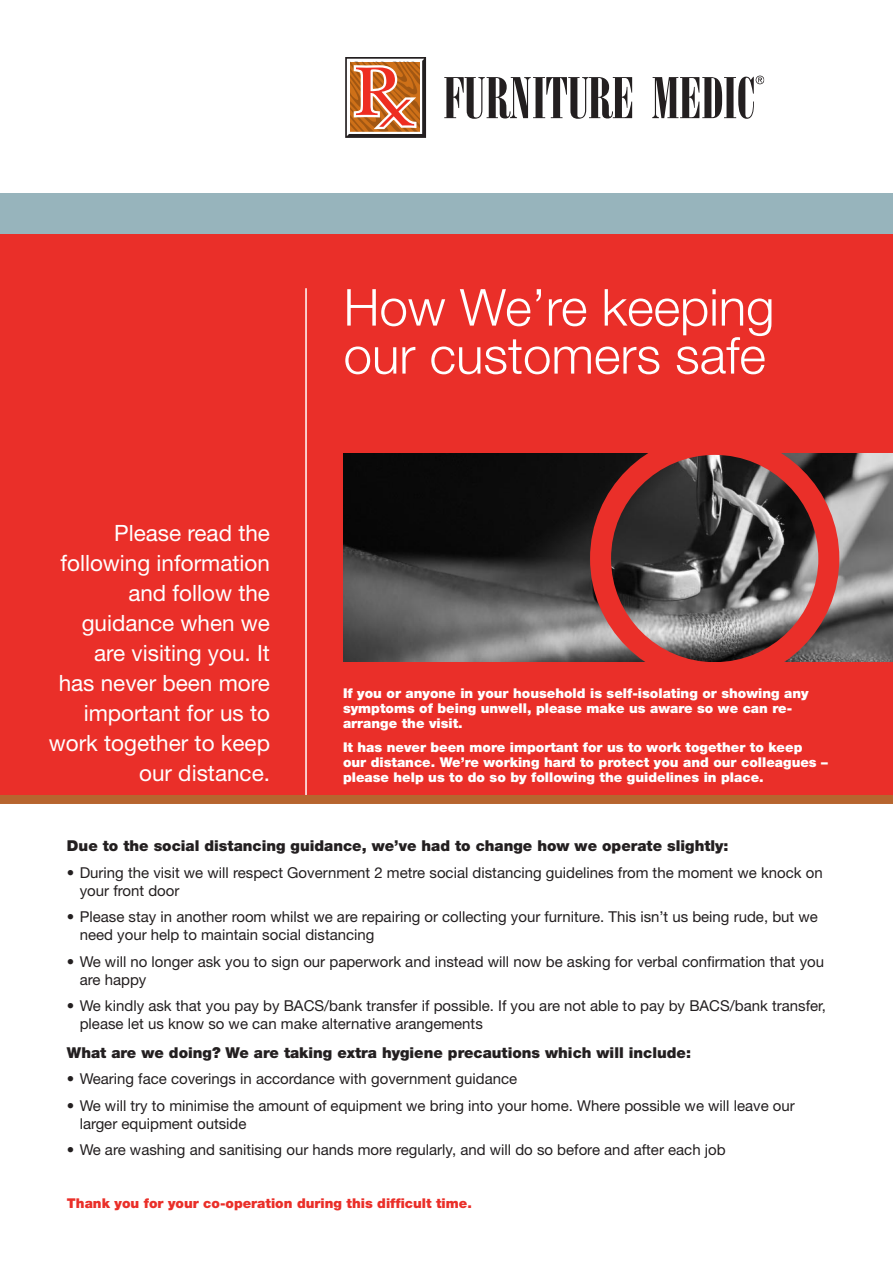
<style>
.page{position:relative;width:893px;height:1263px;background:#fff}
.page>*{position:absolute;margin:0;border:0;box-sizing:border-box;transform-origin:0 0}
.new_front_header{font:300 51px/48px "Helvetica Neue LT Std";color:#fff}
.body_black{font:22.5px/30px "Helvetica Neue LT Std";color:#fff;text-align:right}
.body_bulleted{font:15px/18px "Helvetica Neue LT Std";color:#231f20}
.body_black-2{font:900 15px "Helvetica Neue LT Std";color:#231f20}
.base_header{font:900 13.5px/15px "Helvetica Neue LT Std";color:#fff}
.body{font:900 13.5px/15px "Helvetica Neue LT Std";color:#fff}
.body_black-3{font:900 13.5px "Helvetica Neue LT Std";color:#ea2f29}
</style>
<div class="page">
<div style="left:0;top:234px;width:893px;height:564px;background:#ea2f29"></div>
<div style="left:0;top:194px;width:893px;height:40px;background:#97b4bc"></div>
<div style="left:0;top:795px;width:893px;height:9px;background:#b7652f"></div>
<hr style="left:305px;top:288px;width:2px;height:507px;background:#fff">
<img style="left:344px;top:454px;width:549px;height:208px">
<svg style="left:444px;top:77px;width:188px;height:42px"></svg>
<svg style="left:652px;top:76px;width:112px;height:43px"></svg>
<div style="left:345px;top:57px;width:81px;height:81px;border:2px solid #231f20"></div>
<svg style="left:346px;top:58px;width:79px;height:79px"></svg>
<div style="left:590px;top:434px;width:249px;height:249px;border:21px solid #ea2f29;border-radius:50%"></div>
<p class="body_black" style="left:49px;top:518px;width:223px">Please read the following information and follow the guidance when we are visiting you. It<br>has never been more important for us to work together to keep our distance.</p>
<p class="new_front_header" style="left:344px;top:282px;width:432px">How We’re keeping our customers safe</p>
<p class="body" style="left:343px;top:686px;width:467px">If you or anyone in your household is self-isolating or showing any symptoms of being unwell, please make us aware so we can re&shy;arrange the visit.</p>
<p class="base_header" style="left:343px;top:739px;width:486px">It has never been more important for us to work together to keep our distance. We’re working hard to protect you and our colleagues – please help us to do so by following the guidelines in place.</p>
<p class="body_black-2" style="left:67px;top:837px;width:663px">Due to the social distancing guidance, we’ve had to change how we operate slightly:</p>
<p class="body_bulleted" style="left:80px;top:863px;width:744px;text-indent:-13px">• During the visit we will respect Government 2 metre social distancing guidelines from the moment we knock on your front door</p>
<p class="body_bulleted" style="left:80px;top:908px;width:740px;text-indent:-13px">• Please stay in another room whilst we are repairing or collecting your furniture. This isn’t us being rude, but we need your help to maintain social distancing</p>
<p class="body_bulleted" style="left:80px;top:952px;width:746px;text-indent:-13px">• We will no longer ask you to sign our paperwork and instead will now be asking for verbal confirmation that you are happy</p>
<p class="body_bulleted" style="left:80px;top:997px;width:748px;text-indent:-13px">• We kindly ask that you pay by BACS/bank transfer if possible. If you are not able to pay by BACS/bank transfer, please let us know so we can make alternative arangements</p>
<p class="body_black-2" style="left:67px;top:1043px;width:626px">What are we doing? We are taking extra hygiene precautions which will include:</p>
<p class="body_bulleted" style="left:67px;top:1070px;width:452px">• Wearing face coverings in accordance with government guidance</p>
<p class="body_bulleted" style="left:80px;top:1096px;width:717px;text-indent:-13px">• We will try to minimise the amount of equipment we bring into your home. Where possible we will leave our larger equipment outside</p>
<p class="body_bulleted" style="left:67px;top:1141px;width:660px">• We are washing and sanitising our hands more regularly, and will do so before and after each job</p>
<p class="body_black-3" style="left:67px;top:1195px;width:406px">Thank you for your co-operation during this difficult time.</p>
</div>
